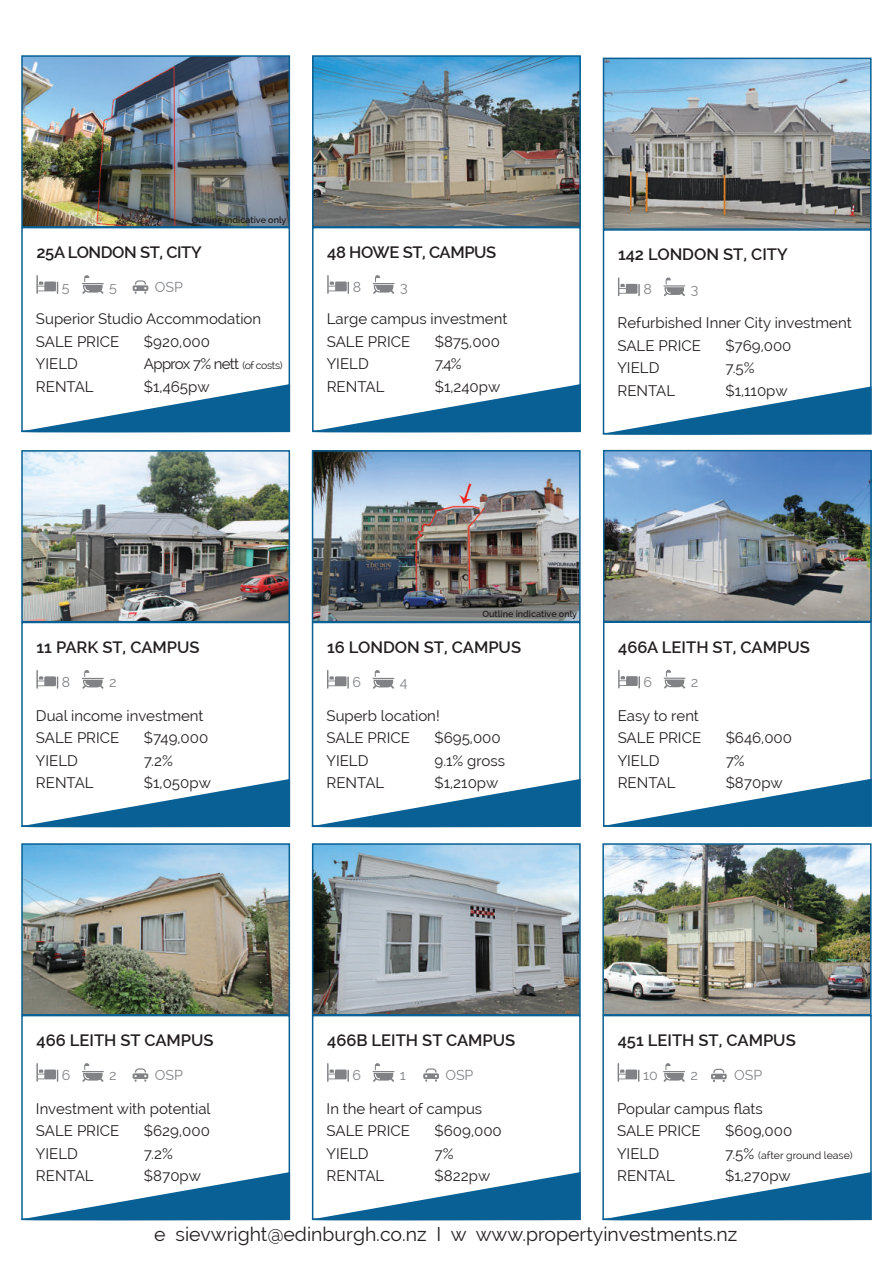
<style>
.page{position:relative;width:893px;height:1263px;background:#fff}
.page>*{position:absolute;margin:0;border:0;box-sizing:border-box;transform-origin:0 0}
.t1{font:19.5px "Raleway";color:#231f20}
.t2{font:600 16.5px "Raleway";color:#231f20}
.t3{font:600 16.5px "Raleway";letter-spacing:-.025em;color:#231f20}
.t4{font:15px/22.5px "Raleway";color:#231f20}
.t5{font:15px "Raleway";letter-spacing:-.045em;color:#231f20}
.t6{font:14.1px "Raleway";color:#808285}
.t7{font:10.5px "Raleway";color:#231f20}
.t8{font:600 9px "Raleway";color:#231f20}
.s1{font-size:15px}
</style>
<div class="page">
<div style="left:603px;top:621px;width:269px;height:206px;border:2px solid #096094"></div>
<img style="left:606px;top:453px;width:263px;height:166px">
<div style="left:603px;top:450px;width:269px;height:172px;border:2px solid #096094"></div>
<svg style="left:603px;top:777px;width:269px;height:50px"></svg>
<svg style="left:664px;top:670px;width:21px;height:18px"></svg>
<svg style="left:618px;top:670px;width:22px;height:18px"></svg>
<div style="left:602px;top:1015px;width:270px;height:205px;border:2px solid #096094"></div>
<img style="left:605px;top:846px;width:264px;height:166px">
<div style="left:602px;top:843px;width:270px;height:172px;border:2px solid #096094"></div>
<svg style="left:602px;top:1171px;width:270px;height:50px"></svg>
<svg style="left:663px;top:1063px;width:22px;height:19px"></svg>
<svg style="left:618px;top:1063px;width:21px;height:19px"></svg>
<svg style="left:711px;top:1069px;width:16px;height:13px"></svg>
<div style="left:21px;top:1015px;width:269px;height:205px;border:2px solid #096094"></div>
<img style="left:24px;top:846px;width:263px;height:166px">
<div style="left:21px;top:843px;width:269px;height:172px;border:2px solid #096094"></div>
<svg style="left:21px;top:1171px;width:270px;height:50px"></svg>
<svg style="left:82px;top:1063px;width:22px;height:19px"></svg>
<svg style="left:36px;top:1063px;width:22px;height:19px"></svg>
<svg style="left:133px;top:1068px;width:15px;height:14px"></svg>
<div style="left:312px;top:622px;width:269px;height:205px;border:2px solid #096094"></div>
<img style="left:315px;top:453px;width:263px;height:166px">
<div style="left:312px;top:450px;width:269px;height:172px;border:2px solid #096094"></div>
<svg style="left:311px;top:777px;width:270px;height:51px"></svg>
<svg style="left:372px;top:670px;width:22px;height:19px"></svg>
<svg style="left:327px;top:670px;width:22px;height:19px"></svg>
<div style="left:312px;top:1015px;width:269px;height:205px;border:2px solid #096094"></div>
<img style="left:315px;top:846px;width:263px;height:166px">
<div style="left:312px;top:843px;width:269px;height:172px;border:2px solid #096094"></div>
<svg style="left:311px;top:1171px;width:270px;height:50px"></svg>
<svg style="left:373px;top:1063px;width:21px;height:19px"></svg>
<svg style="left:327px;top:1063px;width:22px;height:19px"></svg>
<svg style="left:423px;top:1068px;width:16px;height:14px"></svg>
<div style="left:21px;top:622px;width:269px;height:205px;border:2px solid #096094"></div>
<img style="left:24px;top:453px;width:263px;height:166px">
<div style="left:21px;top:450px;width:269px;height:172px;border:2px solid #096094"></div>
<svg style="left:21px;top:777px;width:270px;height:51px"></svg>
<svg style="left:82px;top:670px;width:22px;height:19px"></svg>
<svg style="left:36px;top:670px;width:22px;height:19px"></svg>
<div style="left:603px;top:229px;width:269px;height:205px;border:2px solid #096094"></div>
<img style="left:606px;top:61px;width:263px;height:166px">
<div style="left:603px;top:58px;width:269px;height:172px;border:2px solid #096094"></div>
<svg style="left:602px;top:385px;width:270px;height:50px"></svg>
<hr style="left:663px;top:285px;width:22px;height:2px;background:#808285">
<svg style="left:664px;top:277px;width:21px;height:19px"></svg>
<svg style="left:618px;top:277px;width:22px;height:19px"></svg>
<div style="left:312px;top:227px;width:269px;height:205px;border:2px solid #096094"></div>
<img style="left:315px;top:58px;width:263px;height:167px">
<div style="left:312px;top:55px;width:269px;height:173px;border:2px solid #096094"></div>
<svg style="left:312px;top:383px;width:269px;height:50px"></svg>
<svg style="left:373px;top:275px;width:22px;height:19px"></svg>
<svg style="left:327px;top:275px;width:22px;height:19px"></svg>
<div style="left:21px;top:227px;width:269px;height:205px;border:2px solid #096094"></div>
<img style="left:24px;top:58px;width:263px;height:167px">
<div style="left:21px;top:55px;width:269px;height:173px;border:2px solid #096094"></div>
<svg style="left:21px;top:383px;width:270px;height:50px"></svg>
<svg style="left:82px;top:275px;width:22px;height:19px"></svg>
<svg style="left:36px;top:275px;width:22px;height:19px"></svg>
<svg style="left:133px;top:280px;width:15px;height:14px"></svg>
<p class="t8" style="left:192px;top:214px;width:96px">Outline indicative only</p>
<p class="t3" style="left:37px;top:243px;width:167px">25A LONDON ST, CITY</p>
<p class="t3" style="left:327px;top:243px;width:170px">48 HOWE ST, CAMPUS</p>
<p class="t2" style="left:618px;top:245px;width:171px">142 LONDON ST, CITY</p>
<p class="t6" style="left:62px;top:279px;width:9px">5</p>
<p class="t6" style="left:109px;top:279px;width:9px">5</p>
<p class="t6" style="left:155px;top:279px;width:30px">OSP</p>
<p class="t6" style="left:353px;top:279px;width:10px">8</p>
<p class="t6" style="left:400px;top:279px;width:9px">3</p>
<p class="t6" style="left:643px;top:281px;width:10px">8</p>
<p class="t6" style="left:691px;top:281px;width:9px">3</p>
<p class="t4" style="left:36px;top:308px;width:227px">Superior Studio Accommodation<br>SALE PRICE</p>
<p class="t4" style="left:144px;top:330px;width:68px">$920,000</p>
<p class="t4" style="left:327px;top:308px;width:182px">Large campus investment<br>SALE PRICE</p>
<p class="t4" style="left:435px;top:330px;width:67px">$875,000</p>
<p class="t4" style="left:617px;top:312px;width:236px">Refurbished Inner City investment<br>SALE PRICE</p>
<p class="t4" style="left:725px;top:334px;width:68px">$769,000</p>
<p class="t4" style="left:36px;top:353px;width:44px">YIELD</p>
<p class="t5" style="left:144px;top:355px;width:97px">Approx 7% nett</p>
<p class="t4" style="left:36px;top:375px;width:59px">RENTAL</p>
<p class="t4" style="left:144px;top:375px;width:67px">$1,465pw</p>
<p class="t7" style="left:242px;top:359px;width:42px">(of costs)</p>
<p class="t4" style="left:327px;top:353px;width:44px">YIELD</p>
<p class="t4" style="left:435px;top:353px;width:29px">7.4%</p>
<p class="t4" style="left:327px;top:375px;width:59px">RENTAL</p>
<p class="t4" style="left:435px;top:375px;width:67px">$1,240pw</p>
<p class="t4" style="left:617px;top:357px;width:44px">YIELD</p>
<p class="t4" style="left:725px;top:357px;width:31px">7.5%</p>
<p class="t4" style="left:617px;top:379px;width:59px">RENTAL</p>
<p class="t4" style="left:725px;top:379px;width:64px">$1,110pw</p>
<p class="t8" style="left:482px;top:608px;width:96px">Outline indicative only</p>
<p class="t2" style="left:37px;top:637px;width:165px">11 PARK ST, CAMPUS</p>
<p class="t2" style="left:327px;top:637px;width:196px">16 LONDON ST, CAMPUS</p>
<p class="t2" style="left:618px;top:637px;width:193px">466A LEITH ST, CAMPUS</p>
<p class="t6" style="left:62px;top:674px;width:10px">8</p>
<p class="t6" style="left:109px;top:674px;width:9px">2</p>
<p class="t6" style="left:352px;top:674px;width:10px">6</p>
<p class="t6" style="left:400px;top:674px;width:9px">4</p>
<p class="t6" style="left:644px;top:673px;width:10px">6</p>
<p class="t6" style="left:691px;top:673px;width:9px">2</p>
<p class="t4" style="left:36px;top:704px;width:169px">Dual income investment<br>SALE PRICE</p>
<p class="t4" style="left:144px;top:727px;width:66px">$749,000</p>
<p class="t4" style="left:326px;top:704px;width:115px">Superb location!<br>SALE PRICE</p>
<p class="t4" style="left:434px;top:727px;width:68px">$695,000</p>
<p class="t4" style="left:618px;top:704px;width:85px">Easy to rent<br>SALE PRICE</p>
<p class="t4" style="left:726px;top:726px;width:68px">$646,000</p>
<p class="t4" style="left:36px;top:749px;width:44px">YIELD</p>
<p class="t4" style="left:144px;top:749px;width:30px">7.2%</p>
<p class="t4" style="left:36px;top:772px;width:59px">RENTAL</p>
<p class="t4" style="left:144px;top:772px;width:68px">$1,050pw</p>
<p class="t4" style="left:326px;top:749px;width:44px">YIELD</p>
<p class="t4" style="left:434px;top:749px;width:72px">9.1% gross</p>
<p class="t4" style="left:326px;top:772px;width:59px">RENTAL</p>
<p class="t4" style="left:434px;top:772px;width:65px">$1,210pw</p>
<p class="t4" style="left:618px;top:749px;width:44px">YIELD</p>
<p class="t4" style="left:726px;top:749px;width:21px">7%</p>
<p class="t4" style="left:618px;top:771px;width:59px">RENTAL</p>
<p class="t4" style="left:726px;top:771px;width:59px">$870pw</p>
<p class="t2" style="left:37px;top:1030px;width:179px">466 LEITH ST CAMPUS</p>
<p class="t2" style="left:327px;top:1030px;width:190px">466B LEITH ST CAMPUS</p>
<p class="t2" style="left:618px;top:1030px;width:180px">451 LEITH ST, CAMPUS</p>
<p class="t6" style="left:62px;top:1067px;width:10px">6</p>
<p class="t6" style="left:109px;top:1067px;width:9px">2</p>
<p class="t6" style="left:155px;top:1067px;width:30px">OSP</p>
<p class="t6" style="left:353px;top:1067px;width:10px">6</p>
<p class="t6" style="left:400px;top:1067px;width:8px">1</p>
<p class="t6" style="left:445px;top:1067px;width:30px">OSP</p>
<p class="t6" style="left:643px;top:1067px;width:16px">10</p>
<p class="t6" style="left:690px;top:1067px;width:9px">2</p>
<p class="t6" style="left:734px;top:1067px;width:30px">OSP</p>
<p class="t4" style="left:36px;top:1097px;width:176px">Investment with potential<br>SALE PRICE</p>
<p class="t4" style="left:144px;top:1120px;width:67px">$629,000</p>
<p class="t4" style="left:327px;top:1097px;width:157px">In the heart of campus<br>SALE PRICE</p>
<p class="t4" style="left:435px;top:1120px;width:69px">$609,000</p>
<p class="t4" style="left:617px;top:1097px;width:147px">Popular campus flats<br>SALE PRICE</p>
<p class="t4" style="left:725px;top:1120px;width:69px">$609,000</p>
<p class="t4" style="left:36px;top:1142px;width:44px">YIELD</p>
<p class="t4" style="left:144px;top:1142px;width:30px">7.2%</p>
<p class="t4" style="left:36px;top:1165px;width:59px">RENTAL</p>
<p class="t4" style="left:144px;top:1165px;width:59px">$870pw</p>
<p class="t4" style="left:327px;top:1142px;width:44px">YIELD</p>
<p class="t4" style="left:435px;top:1142px;width:21px">7%</p>
<p class="t4" style="left:327px;top:1165px;width:59px">RENTAL</p>
<p class="t4" style="left:435px;top:1165px;width:57px">$822pw</p>
<p class="t4" style="left:617px;top:1142px;width:44px">YIELD</p>
<p class="t7" style="left:725px;top:1149px;width:129px"><span class="s1">7.5%</span> (after ground lease)</p>
<p class="t4" style="left:617px;top:1165px;width:59px">RENTAL</p>
<p class="t4" style="left:725px;top:1165px;width:67px">$1,270pw</p>
<h1 class="t1" style="left:154px;top:1223px;width:585px">e sievwright@edinburgh.co.nz I w www.propertyinvestments.nz</h1>
</div>
